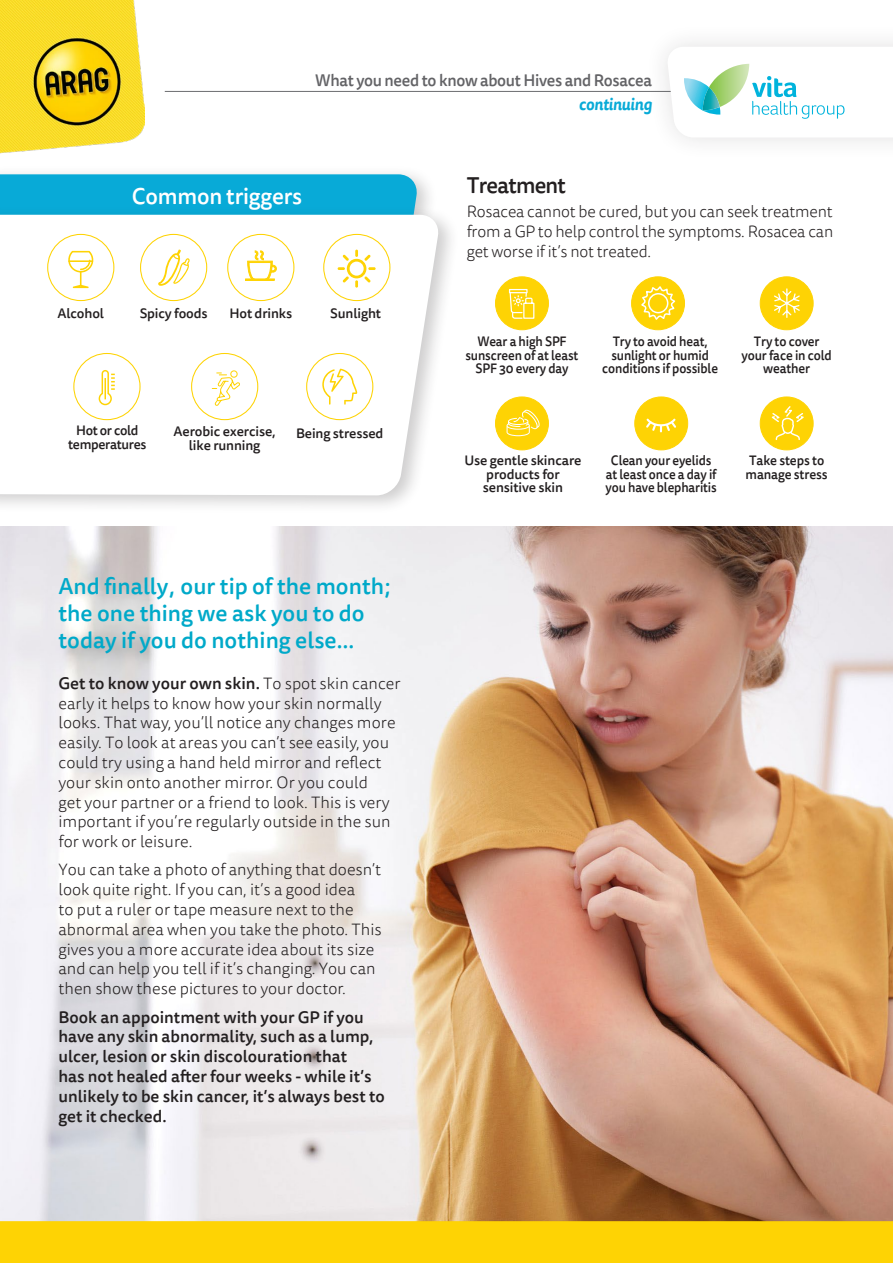
<style>
.page{position:relative;width:893px;height:1263px;background:#fff}
.page>*{position:absolute;margin:0;border:0;box-sizing:border-box;transform-origin:0 0}
.t1{font:500 22.5px/27px "Tisa Sans OT";color:#00a9c9}
.Title_2{font:500 22.5px "Tisa Sans OT";letter-spacing:-.01em;color:#fff}
.t2{font:500 22.5px "Tisa Sans OT";letter-spacing:-.035em;color:#231f20;scale:.96 1}
.t3{font:300 16.5px/19.8px "Tisa Sans OT";color:#231f20}
.t4{font:500 16.5px/19.8px "Tisa Sans OT";color:#231f20}
.Title_2-2{font:500 16.5px "Tisa Sans OT";letter-spacing:-.02em;color:#636366;scale:.96 1}
.Title_2-3{font:italic 700 16.5px "Tisa Sans OT";letter-spacing:-.02em;color:#08aad7;scale:.96 1}
.t5{font:500 13.5px/13.8px "Tisa Sans OT";letter-spacing:-.01em;color:#231f20;text-align:center;scale:.92 1}
.t6{font:500 13.5px/14.2px "Tisa Sans OT";letter-spacing:-.01em;color:#231f20;text-align:center}
.t7{font:500 13.5px/13.8px "Tisa Sans OT";letter-spacing:-.01em;color:#231f20;text-align:center;scale:.93 1}
.t8{font:500 13.5px "Tisa Sans OT";letter-spacing:-.01em;color:#231f20;scale:.95 1}
.s1{font-weight:500}
</style>
<div class="page">
<img style="left:0;top:526px;width:893px;height:695px">
<div style="left:0;top:165px;width:438px;height:165px;background:#fbfbfb"></div>
<div style="left:0;top:174px;width:418px;height:31px;background:#08aad7"></div>
<div style="left:0;top:205px;width:460px;height:309px;background:#231f20;opacity:.22"></div>
<svg style="left:0;top:215px;width:440px;height:280px"></svg>
<div style="left:47px;top:234px;width:67px;height:67px;border:1px solid #fed304;border-radius:50%"></div>
<div style="left:140px;top:234px;width:67px;height:67px;border:1px solid #fed304;border-radius:50%"></div>
<div style="left:227px;top:234px;width:67px;height:67px;border:1px solid #fed304;border-radius:50%"></div>
<div style="left:323px;top:234px;width:67px;height:67px;border:1px solid #fed304;border-radius:50%"></div>
<div style="left:73px;top:353px;width:68px;height:67px;border:1px solid #fed304;border-radius:50%"></div>
<div style="left:191px;top:353px;width:67px;height:67px;border:1px solid #fed304;border-radius:50%"></div>
<div style="left:306px;top:353px;width:67px;height:67px;border:1px solid #fed304;border-radius:50%"></div>
<hr style="left:165px;top:91px;width:512px;height:1px;background:#6c6d70">
<div style="left:644px;top:22px;width:249px;height:140px;background:#fff"></div>
<svg style="left:667px;top:64px;width:178px;height:57px"></svg>
<img style="left:0;top:0;width:144px;height:153px">
<div style="left:495px;top:276px;width:54px;height:54px;background:#fed304;border:1px solid #fed304;border-radius:50%"></div>
<div style="left:631px;top:276px;width:54px;height:54px;background:#fed304;border:1px solid #fed304;border-radius:50%"></div>
<div style="left:760px;top:276px;width:53px;height:54px;background:#fed304;border:1px solid #fed304;border-radius:50%"></div>
<div style="left:495px;top:396px;width:54px;height:54px;background:#fed304;border:1px solid #fed304;border-radius:50%"></div>
<div style="left:634px;top:396px;width:54px;height:54px;background:#fed304;border:1px solid #fed304;border-radius:50%"></div>
<div style="left:760px;top:396px;width:53px;height:54px;background:#fed304;border:1px solid #fed304;border-radius:50%"></div>
<svg style="left:67px;top:251px;width:28px;height:37px"></svg>
<div style="left:245px;top:279px;width:30px;height:1px;border:1px solid #fed304"></div>
<svg style="left:246px;top:250px;width:31px;height:31px"></svg>
<svg style="left:158px;top:250px;width:32px;height:36px"></svg>
<svg style="left:338px;top:250px;width:38px;height:38px"></svg>
<svg style="left:98px;top:369px;width:18px;height:37px"></svg>
<svg style="left:211px;top:370px;width:29px;height:37px"></svg>
<svg style="left:322px;top:369px;width:35px;height:36px"></svg>
<div style="left:509px;top:289px;width:19px;height:4px;border:1px solid #fff"></div>
<svg style="left:509px;top:291px;width:26px;height:28px"></svg>
<svg style="left:639px;top:284px;width:38px;height:38px"></svg>
<svg style="left:774px;top:288px;width:26px;height:30px"></svg>
<svg style="left:507px;top:410px;width:33px;height:26px"></svg>
<svg style="left:646px;top:418px;width:30px;height:15px"></svg>
<svg style="left:772px;top:406px;width:32px;height:34px"></svg>
<div style="left:0;top:1221px;width:893px;height:42px;background:#fed304"></div>
<p class="Title_2-2" style="left:315px;top:70px;width:352px">What you need to know about Hives and Rosacea</p>
<p class="Title_2-3" style="left:579px;top:94px;width:78px">continuing</p>
<p class="Title_2" style="left:132px;top:182px;width:172px">Common triggers</p>
<p class="t6" style="left:57px;top:307px;width:48px">Alcohol</p>
<p class="t6" style="left:140px;top:307px;width:69px">Spicy foods</p>
<p class="t6" style="left:229px;top:307px;width:64px">Hot drinks</p>
<p class="t6" style="left:330px;top:307px;width:52px">Sunlight</p>
<p class="t2" style="left:467px;top:171px;width:105px">Treatment</p>
<p class="t3" style="left:467px;top:202px;width:368px;text-align:justify">Rosacea cannot be cured, but you can seek treatment from a GP to help control the symptoms. Rosacea can get worse if it’s not treated.</p>
<p class="t5" style="left:465px;top:335px;width:124px">Wear a high SPF sunscreen of at least<br>SPF 30 every day</p>
<p class="t5" style="left:613px;top:335px;width:105px">Try to avoid heat,</p>
<p class="t5" style="left:602px;top:349px;width:127px">sunlight or humid conditions if possible</p>
<p class="t7" style="left:741px;top:335px;width:99px">Try to cover your face in cold weather</p>
<p class="t6" style="left:68px;top:424px;width:80px">Hot or cold temperatures</p>
<p class="t6" style="left:174px;top:425px;width:104px">Aerobic exercise, like running</p>
<p class="t6" style="left:296px;top:427px;width:89px">Being stressed</p>
<p class="t1" style="left:58px;top:574px;width:335px">And finally, our tip of the month; the one thing we ask you to do today if you do nothing else…</p>
<p class="t3" style="left:58px;top:674px;width:344px"><span class="s1">Get to know your own skin.</span> To spot skin cancer early it helps to know how your skin normally looks. That way, you’ll notice any changes more easily. To look at areas you can’t see easily, you could try using a hand held mirror and reflect your skin onto another mirror. Or you could<br>get your partner or a friend to look. This is very important if you’re regularly outside in the sun for work or leisure.</p>
<p class="t3" style="left:58px;top:861px;width:325px">You can take a photo of anything that doesn’t look quite right. If you can, it’s a good idea<br>to put a ruler or tape measure next to the abnormal area when you take the photo. This gives you a more accurate idea about its size and can help you tell if it’s changing. You can then show these pictures to your doctor.</p>
<p class="t4" style="left:58px;top:1008px;width:328px">Book an appointment with your GP if you have any skin abnormality, such as a lump, ulcer, lesion or skin discolouration that<br>has not healed after four weeks - while it’s unlikely to be skin cancer, it’s always best to get it checked.</p>
<p class="t6" style="left:465px;top:454px;width:118px;line-height:13.8px">Use gentle skincare products for sensitive skin</p>
<p class="t5" style="left:606px;top:454px;width:122px">Clean your eyelids at least once a day if you have blepharitis</p>
<p class="t8" style="left:749px;top:452px;width:81px">Take steps to</p>
<p class="t8" style="left:746px;top:466px;width:88px">manage stress</p>
</div>
